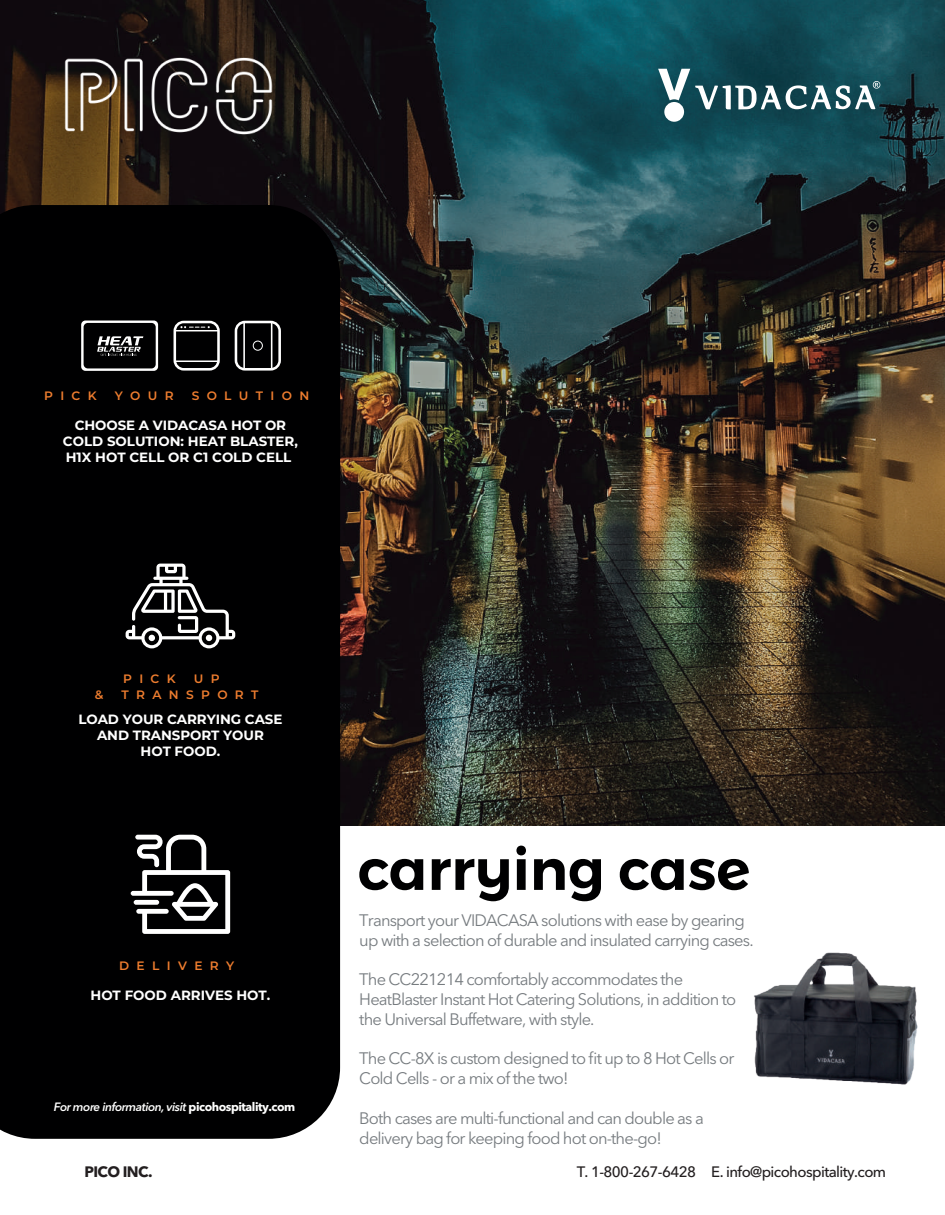
<style>
.page{position:relative;width:945px;height:1215px;background:#fff}
.page>*{position:absolute;margin:0;border:0;box-sizing:border-box;transform-origin:0 0}
.t1{font:16.5px/19.8px "Avenir Next LT Pro";letter-spacing:-.05em;color:#767b7f}
.t2{font:500 15px "Avenir Next LT Pro";letter-spacing:-.04em;color:#231f20}
.t3{font:700 15px "Avenir Next LT Pro";letter-spacing:-.04em;color:#231f20}
.t4{font:700 13.35px/16px "Montserrat";letter-spacing:-.005em;color:#fff;text-align:center}
.t5{font:600 12.15px "Montserrat";letter-spacing:.6em;color:#ee7d2f}
.t6{font:italic 600 12px "Avenir Next LT Pro";letter-spacing:-.04em;color:#fff}
.s1{font-weight:700;font-style:normal}
</style>
<div class="page">
<img style="left:0;top:0;width:945px;height:825px">
<div style="left:0;top:205px;width:340px;height:934px;background:#000001"></div>
<img style="left:754px;top:952px;width:164px;height:133px">
<svg style="left:359px;top:859px;width:64px;height:31px"></svg>
<svg style="left:432px;top:859px;width:77px;height:42px"></svg>
<svg style="left:516px;top:846px;width:10px;height:44px"></svg>
<svg style="left:534px;top:859px;width:67px;height:42px"></svg>
<svg style="left:620px;top:859px;width:129px;height:31px"></svg>
<div style="left:664px;top:102px;width:20px;height:20px;background:#fff;border-radius:50%"></div>
<svg style="left:658px;top:69px;width:222px;height:40px"></svg>
<svg style="left:131px;top:835px;width:99px;height:99px"></svg>
<svg style="left:126px;top:564px;width:109px;height:84px"></svg>
<img style="left:61px;top:56px;width:214px;height:81px">
<svg style="left:81px;top:321px;width:77px;height:50px;background:#3b3b3c"></svg>
<div style="left:174px;top:321px;width:46px;height:50px;border:3px solid #fff;border-radius:9px"></div>
<div style="left:235px;top:321px;width:46px;height:50px;border:3px solid #fff;border-radius:9px"></div>
<div style="left:253px;top:341px;width:10px;height:10px;border:1px solid #fff;border-radius:50%"></div>
<hr style="left:176px;top:330px;width:43px;height:1px;background:#fff">
<hr style="left:176px;top:361px;width:43px;height:1px;background:#fff">
<hr style="left:243px;top:323px;width:2px;height:46px;background:#fff">
<hr style="left:271px;top:323px;width:1px;height:46px;background:#fff">
<svg style="left:180px;top:326px;width:30px;height:2px"></svg>
<p class="t5" style="left:44px;top:387px;width:54px">PICK</p>
<p class="t5" style="left:115px;top:387px;width:60px">YOUR</p>
<p class="t5" style="left:192px;top:387px;width:119px">SOLUTION</p>
<p class="t4" style="left:63px;top:417px;width:237px">CHOOSE A VIDACASA HOT OR<br>COLD SOLUTION: HEAT BLASTER,<br>H1X HOT CELL OR C1 COLD CELL</p>
<p class="t5" style="left:123px;top:670px;width:54px">PICK</p>
<p class="t5" style="left:194px;top:670px;width:27px">U P</p>
<p class="t5" style="left:95px;top:686px;width:10px">&amp;</p>
<p class="t5" style="left:122px;top:686px;width:139px">TRANSPORT</p>
<p class="t4" style="left:78px;top:710px;width:206px">LOAD YOUR CARRYING CASE<br>AND TRANSPORT YOUR<br>HOT FOOD.</p>
<p class="t5" style="left:119px;top:957px;width:117px">DELIVERY</p>
<p class="t4" style="left:91px;top:987px;width:181px">HOT FOOD ARRIVES HOT.</p>
<p class="t6" style="left:54px;top:1100px;width:243px">For more information, visit <span class="s1">picohospitality.com</span></p>
<p class="t1" style="left:359px;top:910px;width:396px">Transport your VIDACASA solutions with ease by gearing up with a selection of durable and insulated carrying cases.</p>
<p class="t1" style="left:359px;top:969px;width:379px">The CC221214 comfortably accommodates the<br>HeatBlaster Instant Hot Catering Solutions, in addition to the Universal Buffetware, with style.</p>
<p class="t1" style="left:359px;top:1049px;width:377px">The CC-8X is custom designed to fit up to 8 Hot Cells or<br>Cold Cells - or a mix of the two!</p>
<p class="t1" style="left:359px;top:1108px;width:346px">Both cases are multi-functional and can double as a delivery bag for keeping food hot on-the-go!</p>
<p class="t3" style="left:84px;top:1163px;width:70px">PICO INC.</p>
<p class="t2" style="left:577px;top:1163px;width:311px">T. 1-800-267-6428 E. info@picohospitality.com</p>
</div>
